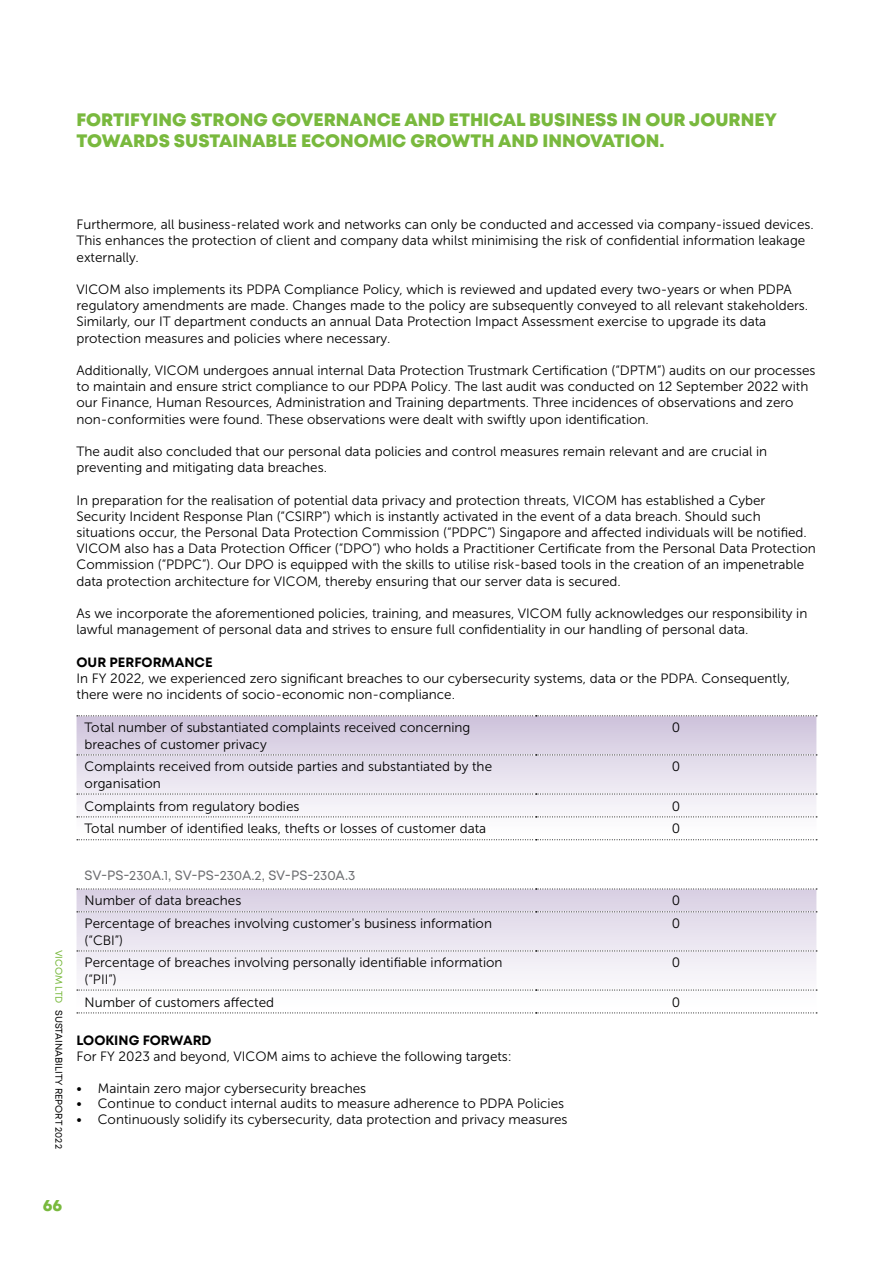
<style>
.page{position:relative;width:893px;height:1263px;background:#fff}
.page>*{position:absolute;margin:0;border:0;box-sizing:border-box;transform-origin:0 0}
.t1{font:800 18px/21.6px "Mont";color:#79b93e}
.t2{font:800 16.5px "Mont";color:#79b93e}
.t3{font:13.5px/16.2px "Museo Sans 300";color:#000}
.t4{font:13.5px "Mont";color:#6d6e71}
.t5{font:700 13.5px "Mont";color:#000}
.t6{font:9.75px "Mont";color:#000}
.t7{font:9.75px "Mont";color:#79b93e}
</style>
<div class="page">
<svg style="left:77px;top:716px;width:739px;height:102px"></svg>
<svg style="left:77px;top:715px;width:740px;height:1px"></svg>
<svg style="left:77px;top:754px;width:740px;height:1px"></svg>
<svg style="left:77px;top:794px;width:740px;height:1px"></svg>
<svg style="left:77px;top:816px;width:740px;height:1px"></svg>
<svg style="left:77px;top:839px;width:740px;height:1px"></svg>
<svg style="left:77px;top:890px;width:739px;height:100px"></svg>
<svg style="left:77px;top:889px;width:740px;height:1px"></svg>
<svg style="left:77px;top:911px;width:740px;height:1px"></svg>
<svg style="left:77px;top:950px;width:740px;height:1px"></svg>
<svg style="left:77px;top:990px;width:740px;height:1px"></svg>
<svg style="left:77px;top:1012px;width:740px;height:1px"></svg>
<h1 class="t1" style="left:77px;top:109px;width:702px">FORTIFYING STRONG GOVERNANCE AND ETHICAL BUSINESS IN OUR JOURNEY<br>TOWARDS SUSTAINABLE ECONOMIC GROWTH AND INNOVATION.</h1>
<p class="t7" style="left:65px;top:949px;width:55px;rotate:90deg">VICOM LTD</p>
<p class="t6" style="left:65px;top:1010px;width:140px;rotate:90deg">SUSTAINABILITY REPORT 2022</p>
<p class="t3" style="left:77px;top:216px;width:739px">Furthermore, all business-related work and networks can only be conducted and accessed via company-issued devices.<br>This enhances the protection of client and company data whilst minimising the risk of confidential information leakage externally.</p>
<p class="t3" style="left:77px;top:281px;width:733px">VICOM also implements its PDPA Compliance Policy, which is reviewed and updated every two-years or when PDPA regulatory amendments are made. Changes made to the policy are subsequently conveyed to all relevant stakeholders.<br>Similarly, our IT department conducts an annual Data Protection Impact Assessment exercise to upgrade its data protection measures and policies where necessary.</p>
<p class="t3" style="left:77px;top:362px;width:740px">Additionally, VICOM undergoes annual internal Data Protection Trustmark Certification (“DPTM”) audits on our processes to maintain and ensure strict compliance to our PDPA Policy. The last audit was conducted on 12 September 2022 with our Finance, Human Resources, Administration and Training departments. Three incidences of observations and zero non-conformities were found. These observations were dealt with swiftly upon identification.</p>
<p class="t3" style="left:77px;top:443px;width:692px">The audit also concluded that our personal data policies and control measures remain relevant and are crucial in preventing and mitigating data breaches.</p>
<p class="t3" style="left:77px;top:492px;width:741px">In preparation for the realisation of potential data privacy and protection threats, VICOM has established a Cyber Security Incident Response Plan (“CSIRP”) which is instantly activated in the event of a data breach. Should such situations occur, the Personal Data Protection Commission (“PDPC”) Singapore and affected individuals will be notified.<br>VICOM also has a Data Protection Officer (“DPO”) who holds a Practitioner Certificate from the Personal Data Protection Commission (“PDPC”). Our DPO is equipped with the skills to utilise risk-based tools in the creation of an impenetrable data protection architecture for VICOM, thereby ensuring that our server data is secured.</p>
<p class="t3" style="left:77px;top:605px;width:732px">As we incorporate the aforementioned policies, training, and measures, VICOM fully acknowledges our responsibility in lawful management of personal data and strives to ensure full confidentiality in our handling of personal data.</p>
<p class="t5" style="left:77px;top:653px;width:138px">OUR PERFORMANCE</p>
<p class="t3" style="left:77px;top:670px;width:715px">In FY 2022, we experienced zero significant breaches to our cybersecurity systems, data or the PDPA. Consequently, there were no incidents of socio-economic non-compliance.</p>
<p class="t3" style="left:85px;top:720px;width:387px">Total number of substantiated complaints received concerning breaches of customer privacy</p>
<p class="t3" style="left:672px;top:720px;width:10px">0</p>
<p class="t3" style="left:85px;top:759px;width:409px">Complaints received from outside parties and substantiated by the organisation</p>
<p class="t3" style="left:672px;top:759px;width:10px">0</p>
<p class="t3" style="left:85px;top:798px;width:216px">Complaints from regulatory bodies</p>
<p class="t3" style="left:672px;top:798px;width:10px">0</p>
<p class="t3" style="left:85px;top:821px;width:403px">Total number of identified leaks, thefts or losses of customer data</p>
<p class="t3" style="left:672px;top:821px;width:10px">0</p>
<p class="t4" style="left:85px;top:867px;width:272px">SV-PS-230A.1, SV-PS-230A.2, SV-PS-230A.3</p>
<p class="t3" style="left:85px;top:893px;width:158px">Number of data breaches</p>
<p class="t3" style="left:672px;top:893px;width:10px">0</p>
<p class="t3" style="left:85px;top:916px;width:409px">Percentage of breaches involving customer's business information (“CBI”)</p>
<p class="t3" style="left:672px;top:916px;width:10px">0</p>
<p class="t3" style="left:85px;top:955px;width:419px">Percentage of breaches involving personally identifiable information (“PII”)</p>
<p class="t3" style="left:672px;top:955px;width:10px">0</p>
<p class="t3" style="left:85px;top:994px;width:191px">Number of customers affected</p>
<p class="t3" style="left:672px;top:994px;width:10px">0</p>
<p class="t5" style="left:77px;top:1031px;width:137px">LOOKING FORWARD</p>
<p class="t3" style="left:77px;top:1049px;width:437px">For FY 2023 and beyond, VICOM aims to achieve the following targets:</p>
<p class="t3" style="left:77px;top:1080px;width:291px">• Maintain zero major cybersecurity breaches</p>
<p class="t3" style="left:77px;top:1096px;width:489px">• Continue to conduct internal audits to measure adherence to PDPA Policies</p>
<p class="t3" style="left:77px;top:1111px;width:492px">• Continuously solidify its cybersecurity, data protection and privacy measures</p>
<p class="t2" style="left:43px;top:1194px;width:21px">66</p>
</div>
